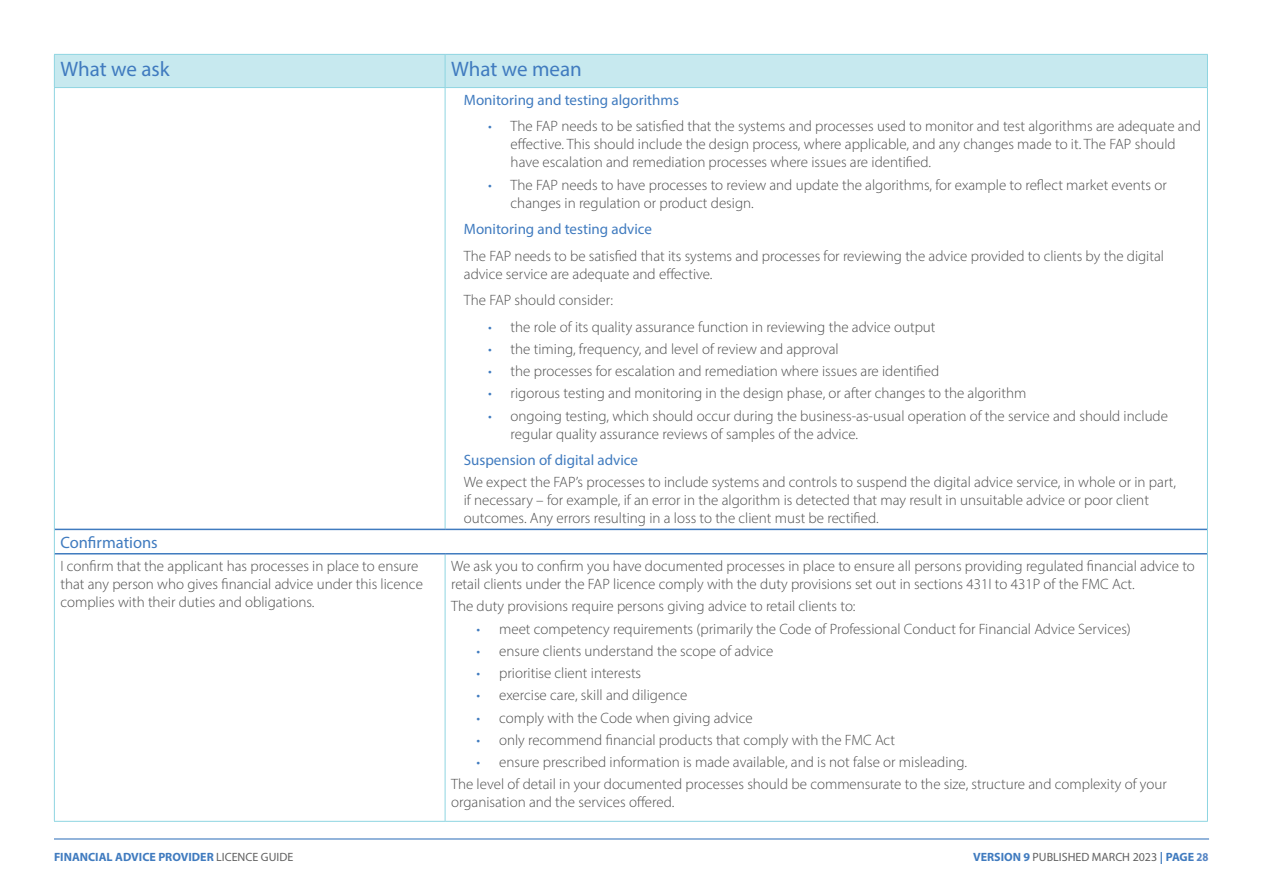
<style>
.page{position:relative;width:1263px;height:893px;background:#fff}
.page>*{position:absolute;margin:0;border:0;box-sizing:border-box;transform-origin:0 0}
.t1{font:21px "Myriad Pro";color:#407bbf}
.t2{font:16.5px "Myriad Pro";color:#407bbf}
.t3{font:300 15px/18px "Myriad Pro";color:#4d4d4d}
.t4{font:15px "Myriad Pro";color:#407bbf}
.t5{font:700 12px "Myriad Pro";color:#407bbf}
.t6{font:12px "Myriad Pro";color:#616161}
.s1{color:#407bbf}
.s2{font-weight:400;color:#616161}
.s3{font-weight:700;color:#407bbf}
.s4{font-weight:700;color:#5484c4}
</style>
<div class="page">
<hr style="left:54px;top:838px;width:1155px;height:1px;background:#407bbf">
<div style="left:55px;top:55px;width:1152px;height:32px;background:#c7e9ef"></div>
<hr style="left:54px;top:54px;width:391px;height:1px;background:#8ed5e1">
<hr style="left:54px;top:55px;width:1px;height:32px;background:#8ed5e1">
<hr style="left:445px;top:54px;width:763px;height:1px;background:#8ed5e1">
<hr style="left:445px;top:55px;width:1px;height:32px;background:#8ed5e1">
<hr style="left:1207px;top:55px;width:1px;height:32px;background:#8ed5e1">
<hr style="left:54px;top:87px;width:391px;height:1px;background:#8ed5e1">
<hr style="left:54px;top:88px;width:1px;height:441px;background:#8ed5e1">
<hr style="left:445px;top:87px;width:763px;height:1px;background:#8ed5e1">
<hr style="left:445px;top:88px;width:1px;height:441px;background:#8ed5e1">
<hr style="left:1207px;top:88px;width:1px;height:441px;background:#8ed5e1">
<svg style="left:54px;top:529px;width:1px;height:25px"></svg>
<svg style="left:1207px;top:529px;width:1px;height:25px"></svg>
<hr style="left:54px;top:554px;width:1px;height:267px;background:#8ed5e1">
<hr style="left:445px;top:554px;width:1px;height:267px;background:#8ed5e1">
<hr style="left:1207px;top:554px;width:1px;height:267px;background:#8ed5e1">
<hr style="left:54px;top:821px;width:391px;height:1px;background:#8ed5e1">
<hr style="left:445px;top:821px;width:763px;height:1px;background:#8ed5e1">
<hr style="left:55px;top:529px;width:390px;height:1px;background:#407bbf">
<hr style="left:445px;top:529px;width:762px;height:1px;background:#407bbf">
<hr style="left:55px;top:553px;width:390px;height:1px;background:#407bbf">
<hr style="left:445px;top:553px;width:762px;height:1px;background:#407bbf">
<p class="t1" style="left:60px;top:56px;width:111px">What we ask</p>
<p class="t1" style="left:451px;top:56px;width:132px">What we mean</p>
<p class="t4" style="left:464px;top:91px;width:217px">Monitoring and testing algorithms</p>
<p class="t3" style="left:511px;top:117px;width:692px;text-indent:-22px"><span class="s1">•</span> The FAP needs to be satisfied that the systems and processes used to monitor and test algorithms are adequate and effective. This should include the design process, where applicable, and any changes made to it. The FAP should have escalation and remediation processes where issues are identified.</p>
<p class="t3" style="left:511px;top:175px;width:658px;text-indent:-22px"><span class="s1">•</span> The FAP needs to have processes to review and update the algorithms, for example to reflect market events or changes in regulation or product design.</p>
<p class="t4" style="left:464px;top:220px;width:190px">Monitoring and testing advice</p>
<p class="t3" style="left:464px;top:246px;width:702px">The FAP needs to be satisfied that its systems and processes for reviewing the advice provided to clients by the digital advice service are adequate and effective.</p>
<p class="t3" style="left:464px;top:291px;width:151px">The FAP should consider:</p>
<p class="t3" style="left:488px;top:317px;width:449px"><span class="s1">•</span> the role of its quality assurance function in reviewing the advice output</p>
<p class="t3" style="left:488px;top:340px;width:352px"><span class="s1">•</span> the timing, frequency, and level of review and approval</p>
<p class="t3" style="left:488px;top:362px;width:453px"><span class="s1">•</span> the processes for escalation and remediation where issues are identified</p>
<p class="t3" style="left:488px;top:384px;width:540px"><span class="s1">•</span> rigorous testing and monitoring in the design phase, or after changes to the algorithm</p>
<p class="t3" style="left:511px;top:406px;width:659px;text-indent:-22px"><span class="s1">•</span> ongoing testing, which should occur during the business-as-usual operation of the service and should include regular quality assurance reviews of samples of the advice.</p>
<p class="t4" style="left:464px;top:451px;width:176px">Suspension of digital advice</p>
<p class="t3" style="left:464px;top:473px;width:714px">We expect the FAP’s processes to include systems and controls to suspend the digital advice service, in whole or in part, if necessary – for example, if an error in the algorithm is detected that may result in unsuitable advice or poor client outcomes. Any errors resulting in a loss to the client must be rectified.</p>
<p class="t2" style="left:60px;top:532px;width:99px">Confirmations</p>
<p class="t3" style="left:60px;top:557px;width:364px">I confirm that the applicant has processes in place to ensure that any person who gives financial advice under this licence complies with their duties and obligations.</p>
<p class="t3" style="left:451px;top:557px;width:745px">We ask you to confirm you have documented processes in place to ensure all persons providing regulated financial advice to retail clients under the FAP licence comply with the duty provisions set out in sections 431I to 431P of the FMC Act.</p>
<p class="t3" style="left:451px;top:597px;width:406px">The duty provisions require persons giving advice to retail clients to:</p>
<p class="t3" style="left:477px;top:619px;width:656px"><span class="s1">•</span> meet competency requirements (primarily the Code of Professional Conduct for Financial Advice Services)</p>
<p class="t3" style="left:477px;top:642px;width:298px"><span class="s1">•</span> ensure clients understand the scope of advice</p>
<p class="t3" style="left:477px;top:664px;width:166px"><span class="s1">•</span> prioritise client interests</p>
<p class="t3" style="left:477px;top:686px;width:212px"><span class="s1">•</span> exercise care, skill and diligence</p>
<p class="t3" style="left:477px;top:708px;width:278px"><span class="s1">•</span> comply with the Code when giving advice</p>
<p class="t3" style="left:477px;top:731px;width:420px"><span class="s1">•</span> only recommend financial products that comply with the FMC Act</p>
<p class="t3" style="left:477px;top:753px;width:492px"><span class="s1">•</span> ensure prescribed information is made available, and is not false or misleading.</p>
<p class="t3" style="left:451px;top:775px;width:717px">The level of detail in your documented processes should be commensurate to the size, structure and complexity of your organisation and the services offered.</p>
<p class="t5" style="left:54px;top:849px;width:241px">FINANCIAL ADVICE PROVIDER <span class="s2">LICENCE GUIDE</span></p>
<p class="t6" style="left:973px;top:849px;width:237px"><span class="s3">VERSION 9</span> PUBLISHED MARCH 2023 <span class="s3">| PAGE</span> <span class="s4">28</span></p>
</div>
